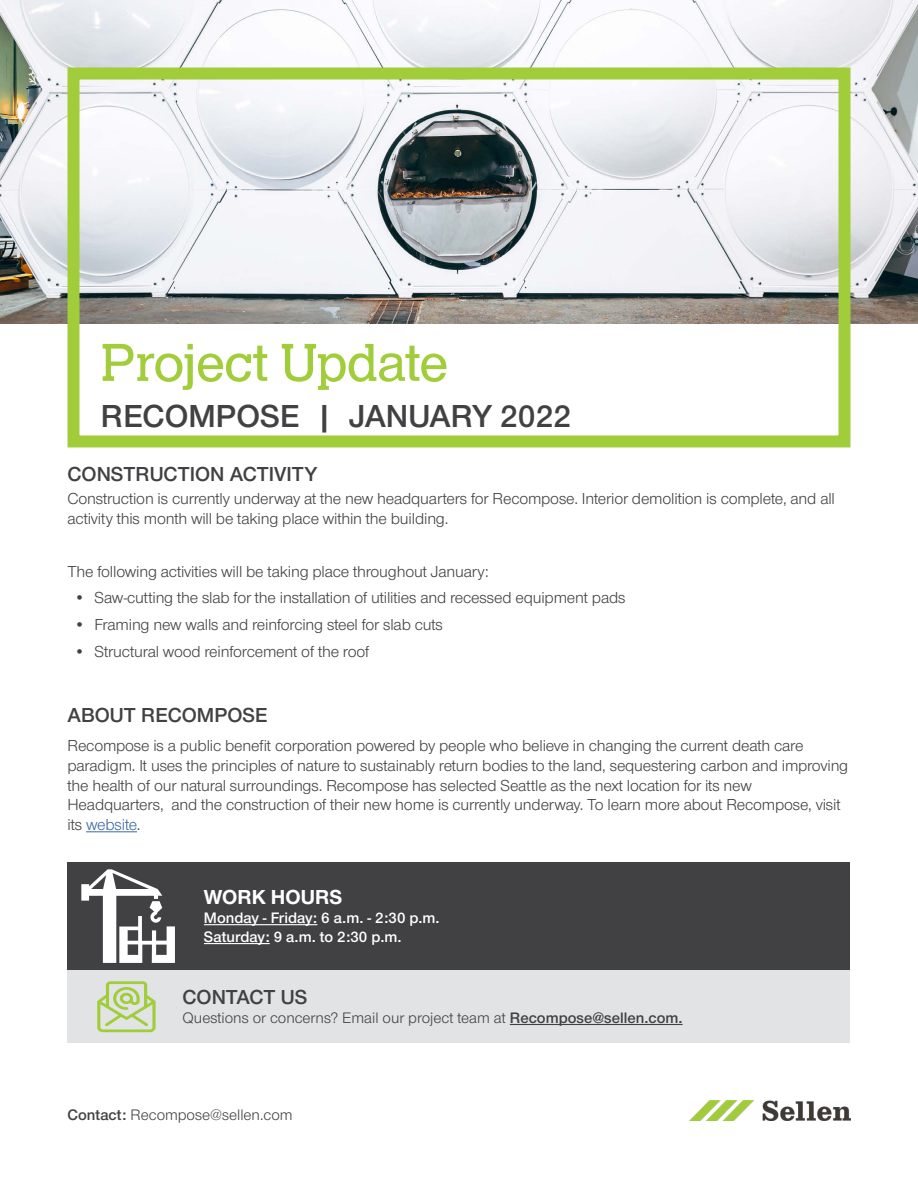
<style>
.page{position:relative;width:918px;height:1188px;background:#fff}
.page>*{position:absolute;margin:0;border:0;box-sizing:border-box;transform-origin:0 0}
.t1{font:55.5px "Helserif Boo";letter-spacing:-.005em;color:#a1cd3a}
.t2{font:33px "Nimbus San Nov Sem Bol";color:#414042}
.t3{font:21px "Nimbus San Nov Sem Bol";color:#414042}
.t4{font:700 21px "Nimbus San Nov";color:#fff}
.t5{font:16.5px/19.8px "Nimbus San Nov";letter-spacing:-.01em;color:#414042}
.t6{font:15.75px "Nimbus San Nov";color:#414042}
.t7{font:15.75px/18.9px "Nimbus San Nov Sem Bol";color:#fff}
.s1{color:#3a68a5}
.s2{font-family:"Nimbus San Nov Sem Bol"}
</style>
<div class="page">
<img style="left:690px;top:1100px;width:160px;height:20px">
<div style="left:68px;top:970px;width:782px;height:73px;background:#e2e3e4"></div>
<hr style="left:510px;top:1024px;width:173px;height:1px;background:#414042">
<div style="left:68px;top:862px;width:782px;height:108px;background:#414042"></div>
<hr style="left:204px;top:924px;width:113px;height:1px;background:#fff">
<hr style="left:204px;top:943px;width:66px;height:1px;background:#fff">
<img style="left:0;top:0;width:918px;height:324px">
<div style="left:68px;top:68px;width:782px;height:379px;border:12px solid #a1cd3a"></div>
<svg style="left:97px;top:981px;width:59px;height:51px"></svg>
<svg style="left:81px;top:869px;width:94px;height:94px"></svg>
<hr style="left:86px;top:831px;width:51px;height:1px;background:#3a68a5">
<h1 class="t1" style="left:101px;top:331px;width:348px">Project Update</h1>
<h2 class="t2" style="left:101px;top:397px;width:472px">RECOMPOSE | JANUARY 2022</h2>
<p class="t3" style="left:68px;top:461px;width:251px">CONSTRUCTION ACTIVITY</p>
<p class="t5" style="left:68px;top:489px;width:769px">Construction is currently underway at the new headquarters for Recompose. Interior demolition is complete, and all activity this month will be taking place within the building.</p>
<p class="t5" style="left:68px;top:562px;width:423px">The following activities will be taking place throughout January:</p>
<p class="t5" style="left:74px;top:588px;width:553px">• Saw-cutting the slab for the installation of utilities and recessed equipment pads</p>
<p class="t5" style="left:74px;top:615px;width:370px">• Framing new walls and reinforcing steel for slab cuts</p>
<p class="t5" style="left:74px;top:641px;width:297px">• Structural wood reinforcement of the roof</p>
<p class="t3" style="left:68px;top:703px;width:202px">ABOUT RECOMPOSE</p>
<p class="t5" style="left:68px;top:736px;width:782px">Recompose is a public benefit corporation powered by people who believe in changing the current death care paradigm. It uses the principles of nature to sustainably return bodies to the land, sequestering carbon and improving the health of our natural surroundings. Recompose has selected Seattle as the next location for its new Headquarters, and the construction of their new home is currently underway. To learn more about Recompose, visit its <span class="s1">website</span>.</p>
<p class="t4" style="left:204px;top:885px;width:140px">WORK HOURS</p>
<p class="t7" style="left:204px;top:908px;width:237px">Monday - Friday: 6 a.m. - 2:30 p.m.<br>Saturday: 9 a.m. to 2:30 p.m.</p>
<p class="t3" style="left:183px;top:985px;width:127px">CONTACT US</p>
<p class="t6" style="left:183px;top:1009px;width:502px">Questions or concerns? Email our project team at <span class="s2">Recompose@sellen.com.</span></p>
<p class="t6" style="left:67px;top:1106px;width:227px"><span class="s2">Contact:</span> Recompose@sellen.com</p>
</div>
